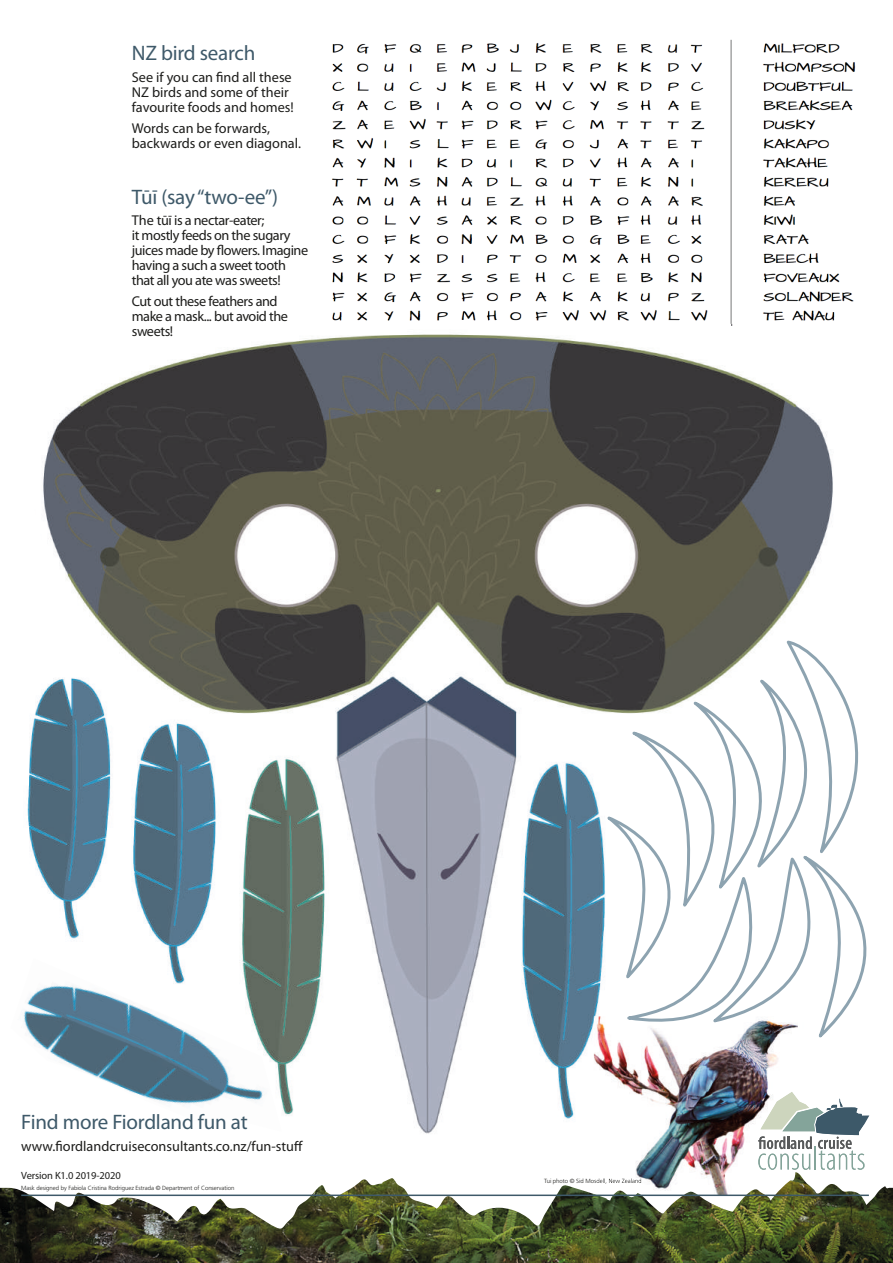
<style>
.page{position:relative;width:893px;height:1263px;background:#fff}
.page>*{position:absolute;margin:0;border:0;box-sizing:border-box;transform-origin:0 0}
.t1{font:21px "Myriad Pro";letter-spacing:-.01em;color:#3e5969}
.t2{font:14.25px/15px "Myriad Pro";letter-spacing:-.02em;color:#1d1d1b}
.t3{font:14.25px/15px "Myriad Pro";color:#1d1d1b}
.t4{font:10.5px "Myriad Pro";letter-spacing:-.01em;color:#1d1d1b}
.t5{font:300 6px "Frutiger";letter-spacing:-.005em;color:#1d1d1b}
</style>
<div class="page">
<img style="left:0;top:1179px;width:893px;height:84px">
<img style="left:27px;top:334px;width:806px;height:800px">
<img style="left:23px;top:958px;width:259px;height:173px">
<img style="left:594px;top:1016px;width:270px;height:178px">
<img style="left:594px;top:1172px;width:266px;height:22px">
<img style="left:594px;top:1178px;width:47px;height:6px">
<svg style="left:758px;top:1092px;width:111px;height:78px"></svg>
<img style="left:594px;top:1016px;width:5px;height:27px">
<svg style="left:605px;top:638px;width:262px;height:409px"></svg>
<hr style="left:21px;top:1194px;width:848px;height:2px;background:#3e5969">
<img style="left:331px;top:40px;width:525px;height:284px">
<h1 class="t1" style="left:132px;top:42px;width:125px">NZ bird search</h1>
<p class="t3" style="left:132px;top:70px;width:163px">See if you can find all these<br>NZ birds and some of their favourite foods and homes!</p>
<p class="t3" style="left:132px;top:121px;width:171px">Words can be forwards, backwards or even diagonal.</p>
<h1 class="t1" style="left:132px;top:185px;width:148px">Tūī (say “two-ee”)</h1>
<p class="t2" style="left:132px;top:213px;width:178px">The tūī is a nectar-eater;<br>it mostly feeds on the sugary juices made by flowers. Imagine having a such a sweet tooth that all you ate was sweets!</p>
<p class="t2" style="left:132px;top:294px;width:158px">Cut out these feathers and make a mask... but avoid the sweets!</p>
<h1 class="t1" style="left:21px;top:1111px;width:228px">Find more Fiordland fun at</h1>
<p class="t3" style="left:21px;top:1139px;width:283px">www.fiordlandcruiseconsultants.co.nz/fun-stuff</p>
<p class="t4" style="left:21px;top:1170px;width:101px">Version K1.0 2019-2020</p>
<p class="t5" style="left:21px;top:1184px;width:215px">Mask designed by Fabiola Cristina Rodriguez Estrada © Department of Conservation</p>
</div>
